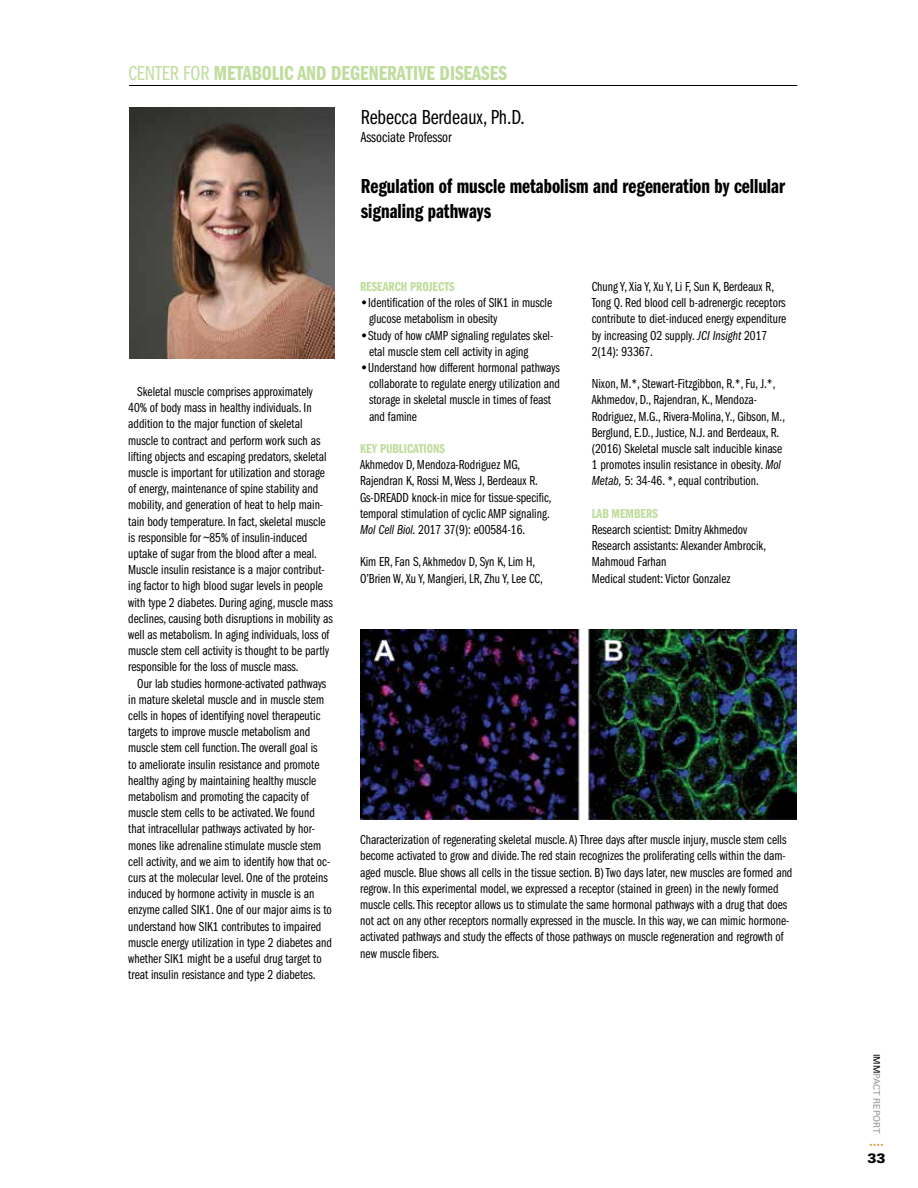
<style>
.page{position:relative;width:918px;height:1188px;background:#fff}
.page>*{position:absolute;margin:0;border:0;box-sizing:border-box;transform-origin:0 0}
.t1{font:21px/25.2px "ITC Franklin Gothic Std Dm Cp";color:#000}
.t2{font:21px "ITC Franklin Gothic Std Dm Cp";color:#bfdd9d}
.t3{font:21px "ITC Franklin Gothic Std Bk Cp";color:#000}
.t4{font:15px "ITC Franklin Gothic Std Bk Cp";color:#000}
.t5{font:13.5px/16.2px "ITC Franklin Gothic Std Bk Cp";color:#000}
.t6{font:13.5px "ITC Franklin Gothic Std Dm Cp";color:#bfdd9d}
.t7{font:900 13.5px "Univers LT Std";color:#000}
.t8{font:9px "Univers LT Std";color:#939598}
.t9{font:100 ultra-condensed 6px "Univers LT Std";color:#d3a04d}
.s1{font-family:"ITC Franklin Gothic Std Bk Cp"}
.s2{font-family:"ITC Franklin Gothic Std";font-weight:600}
.s3{font-family:"ITC Franklin Gothic Std Bk Cp It"}
.s4{color:#000}
</style>
<div class="page">
<hr style="left:129px;top:85px;width:668px;height:1px;background:#000">
<img style="left:360px;top:630px;width:436px;height:190px">
<img style="left:129px;top:108px;width:205px;height:251px">
<h1 class="t2" style="left:128px;top:61px;width:380px"><span class="s1">CENTER FOR</span> METABOLIC AND DEGENERATIVE DISEASES</h1>
<h1 class="t3" style="left:361px;top:106px;width:166px">Rebecca Berdeaux, Ph.D.</h1>
<p class="t4" style="left:361px;top:129px;width:92px">Associate Professor</p>
<h1 class="t1" style="left:361px;top:173px;width:426px">Regulation of muscle metabolism and regeneration by cellular signaling pathways</h1>
<p class="t5" style="left:128px;top:384px;width:206px;text-indent:9px">Skeletal muscle comprises approximately 40% of body mass in healthy individuals. In addition to the major function of skeletal muscle to contract and perform work such as lifting objects and escaping predators, skeletal muscle is important for utilization and storage of energy, maintenance of spine stability and mobility, and generation of heat to help main&shy;tain body temperature. In fact, skeletal muscle is responsible for ~85% of insulin-induced uptake of sugar from the blood after a meal.<br>Muscle insulin resistance is a major contribut&shy;ing factor to high blood sugar levels in people with type 2 diabetes. During aging, muscle mass declines, causing both disruptions in mobility as well as metabolism. In aging individuals, loss of muscle stem cell activity is thought to be partly responsible for the loss of muscle mass.</p>
<p class="t5" style="left:128px;top:675px;width:205px;text-indent:9px">Our lab studies hormone-activated pathways in mature skeletal muscle and in muscle stem cells in hopes of identifying novel therapeutic targets to improve muscle metabolism and muscle stem cell function. The overall goal is<br>to ameliorate insulin resistance and promote healthy aging by maintaining healthy muscle metabolism and promoting the capacity of muscle stem cells to be activated. We found that intracellular pathways activated by hor&shy;mones like adrenaline stimulate muscle stem cell activity, and we aim to identify how that oc&shy;curs at the molecular level. One of the proteins induced by hormone activity in muscle is an enzyme called SIK1. One of our major aims is to understand how SIK1 contributes to impaired muscle energy utilization in type 2 diabetes and whether SIK1 might be a useful drug target to treat insulin resistance and type 2 diabetes.</p>
<p class="t6" style="left:360px;top:279px;width:96px">RESEARCH PROJECTS</p>
<p class="t5" style="left:369px;top:295px;width:185px;text-indent:-9px"><span class="s2">•</span>Identification of the roles of SIK1 in muscle glucose metabolism in obesity</p>
<p class="t5" style="left:369px;top:327px;width:186px;text-indent:-9px"><span class="s2">•</span>Study of how cAMP signaling regulates skel&shy;etal muscle stem cell activity in aging</p>
<p class="t5" style="left:369px;top:360px;width:193px;text-indent:-9px"><span class="s2">•</span>Understand how different hormonal pathways collaborate to regulate energy utilization and storage in skeletal muscle in times of feast and famine</p>
<p class="t6" style="left:360px;top:441px;width:87px">KEY PUBLICATIONS</p>
<p class="t5" style="left:360px;top:457px;width:193px">Akhmedov D, Mendoza-Rodriguez MG, Rajendran K, Rossi M, Wess J, Berdeaux R.<br>Gs-DREADD knock-in mice for tissue-specific, temporal stimulation of cyclic AMP signaling.<br><span class="s3">Mol Cell Biol.</span> 2017 37(9): e00584-16.</p>
<p class="t5" style="left:360px;top:554px;width:184px">Kim ER, Fan S, Akhmedov D, Syn K, Lim H,<br>O’Brien W, Xu Y, Mangieri, LR, Zhu Y, Lee CC,</p>
<p class="t5" style="left:592px;top:279px;width:196px">Chung Y, Xia Y, Xu Y, Li F, Sun K, Berdeaux R, Tong Q. Red blood cell b-adrenergic receptors contribute to diet-induced energy expenditure by increasing O2 supply. <span class="s3">JCI Insight</span> 2017<br>2(14): 93367.</p>
<p class="t5" style="left:592px;top:376px;width:195px">Nixon, M.*, Stewart-Fitzgibbon, R.*, Fu, J.*, Akhmedov, D., Rajendran, K., Mendoza-Rodriguez, M.G., Rivera-Molina, Y., Gibson, M., Berglund, E.D., Justice, N.J. and Berdeaux, R. (2016) Skeletal muscle salt inducible kinase 1 promotes insulin resistance in obesity. <span class="s3">Mol Metab,</span> 5: 34-46. *, equal contribution.</p>
<p class="t6" style="left:592px;top:506px;width:68px">LAB MEMBERS</p>
<p class="t5" style="left:592px;top:522px;width:176px">Research scientist: Dmitry Akhmedov<br>Research assistants: Alexander Ambrocik,<br>Mahmoud Farhan<br>Medical student: Victor Gonzalez</p>
<p class="t5" style="left:360px;top:832px;width:434px">Characterization of regenerating skeletal muscle. A) Three days after muscle injury, muscle stem cells become activated to grow and divide. The red stain recognizes the proliferating cells within the dam&shy;aged muscle. Blue shows all cells in the tissue section. B) Two days later, new muscles are formed and regrow. In this experimental model, we expressed a receptor (stained in green) in the newly formed muscle cells. This receptor allows us to stimulate the same hormonal pathways with a drug that does not act on any other receptors normally expressed in the muscle. In this way, we can mimic hormone&shy;activated pathways and study the effects of those pathways on muscle regeneration and regrowth of new muscle fibers.</p>
<p class="t8" style="left:882px;top:1054px;width:81px;rotate:90deg"><span class="s4">IMM</span>PACT REPORT</p>
<p class="t9" style="left:869px;top:1142px;width:16px">• • • •</p>
<p class="t7" style="left:867px;top:1150px;width:20px">33</p>
</div>
